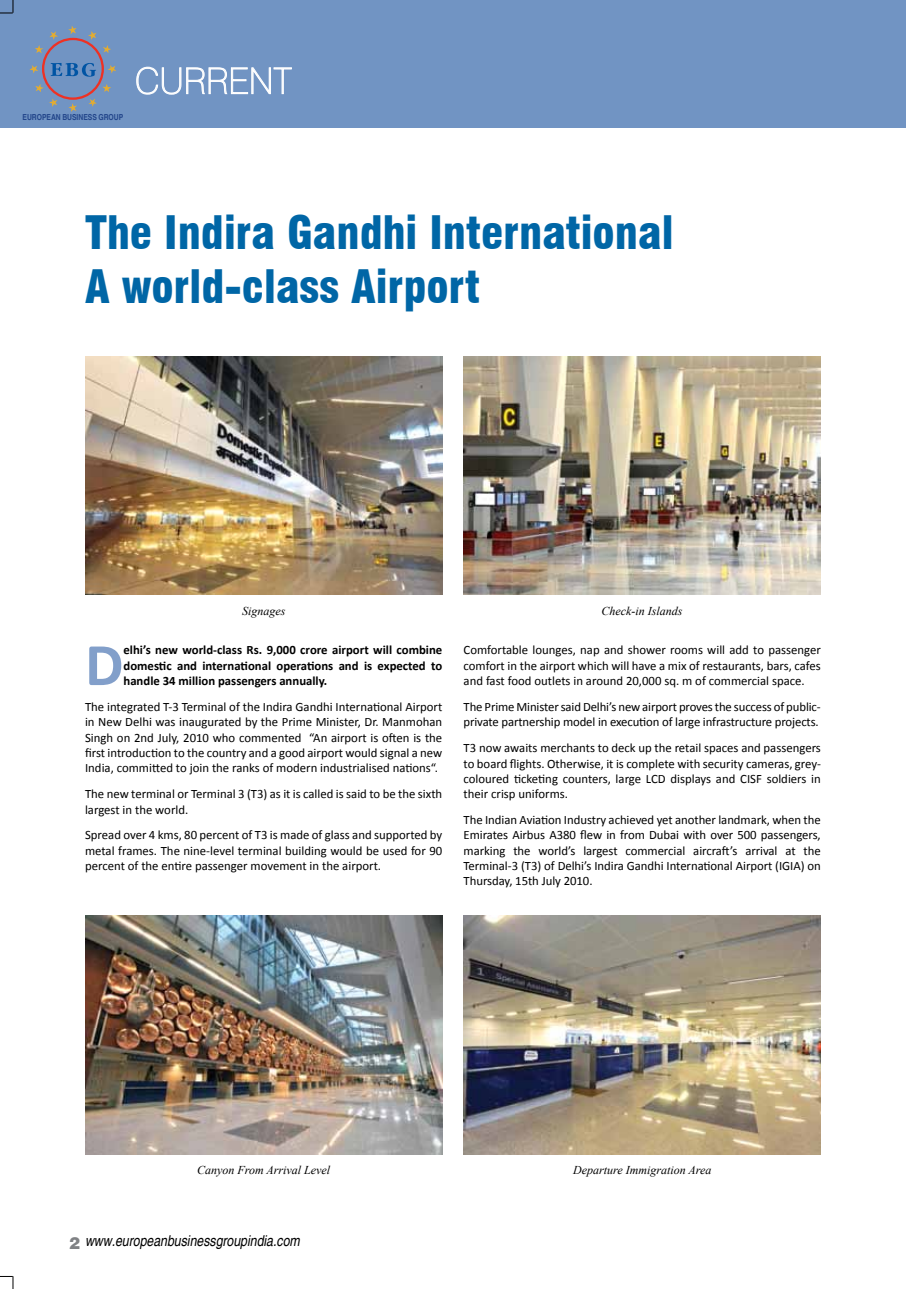
<style>
.page{position:relative;width:906px;height:1289px;background:#fff}
.page>*{position:absolute;margin:0;border:0;box-sizing:border-box;transform-origin:0 0}
.t1{font:700 60.9px "Calibri";color:#829fca}
.t2{font:900 condensed 45px/54px "Swiss 721 BT";color:#0066a6}
.t3{font:100 36px "Swiss 721 BT";color:#fff}
.t4{font:900 16.5px "Swiss 721 BT";color:#808285}
.t5{font:italic condensed 15px "Helvetica";color:#000}
.t6{font:12.75px/15.3px "Calibri";letter-spacing:-.005em;color:#000;text-align:justify}
.t7{font:700 12.75px/15.3px "Calibri";color:#000;text-align:justify}
.t8{font:italic 12px "Times New Roman";color:#000}
.t9{font:700 condensed 8.25px "Helvetica";color:#22458a}
</style>
<div class="page">
<div style="left:0;top:0;width:906px;height:128px;background:#7194c3"></div>
<svg style="left:136px;top:66px;width:156px;height:29px"></svg>
<svg style="left:29px;top:26px;width:87px;height:86px"></svg>
<img style="left:85px;top:357px;width:357px;height:238px">
<img style="left:463px;top:357px;width:358px;height:238px">
<img style="left:85px;top:915px;width:357px;height:239px">
<img style="left:463px;top:915px;width:358px;height:239px">
<svg style="left:0;top:1276px;width:14px;height:12px"></svg>
<svg style="left:0;top:0;width:14px;height:14px"></svg>
<p class="t9" style="left:22px;top:112px;width:102px">EUROPEAN BUSINESS GROUP</p>
<h3 class="t3" style="left:135px;top:59px;width:158px">CURRENT</h3>
<h2 class="t2" style="left:85px;top:206px;width:590px">The Indira Gandhi International<br>A world-class Airport</h2>
<p class="t8" style="left:242px;top:602px;width:45px">Signages</p>
<p class="t8" style="left:601px;top:602px;width:82px">Check-in Islands</p>
<h1 class="t1" style="left:85px;top:626px;width:40px">D</h1>
<p class="t7" style="left:123px;top:642px;width:320px">elhi’s new world-class Rs. 9,000 crore airport will combine domestic and international operations and is expected to handle 34 million passengers annually.</p>
<p class="t6" style="left:85px;top:699px;width:359px">The integrated T-3 Terminal of the Indira Gandhi International Airport in New Delhi was inaugurated by the Prime Minister, Dr. Manmohan Singh on 2nd July, 2010 who commented “An airport is often is the first introduction to the country and a good airport would signal a new India, committed to join the ranks of modern industrialised nations“.</p>
<p class="t6" style="left:85px;top:786px;width:359px">The new terminal or Terminal 3 (T3) as it is called is said to be the sixth largest in the world.</p>
<p class="t6" style="left:85px;top:827px;width:359px">Spread over 4 kms, 80 percent of T3 is made of glass and supported by metal frames. The nine-level terminal building would be used for 90 percent of the entire passenger movement in the airport.</p>
<p class="t6" style="left:463px;top:642px;width:359px">Comfortable lounges, nap and shower rooms will add to passenger comfort in the airport which will have a mix of restaurants, bars, cafes and fast food outlets in around 20,000 sq. m of commercial space.</p>
<p class="t6" style="left:463px;top:699px;width:359px">The Prime Minister said Delhi’s new airport proves the success of public&shy;private partnership model in execution of large infrastructure projects.</p>
<p class="t6" style="left:463px;top:740px;width:359px">T3 now awaits merchants to deck up the retail spaces and passengers to board flights. Otherwise, it is complete with security cameras, grey&shy;coloured ticketing counters, large LCD displays and CISF soldiers in their crisp uniforms.</p>
<p class="t6" style="left:463px;top:812px;width:359px">The Indian Aviation Industry achieved yet another landmark, when the Emirates Airbus A380 flew in from Dubai with over 500 passengers, marking the world’s largest commercial aircraft’s arrival at the Terminal-3 (T3) of Delhi’s Indira Gandhi International Airport (IGIA) on Thursday, 15th July 2010.</p>
<p class="t8" style="left:197px;top:1161px;width:134px">Canyon From Arrival Level</p>
<p class="t8" style="left:573px;top:1161px;width:140px">Departure Immigration Area</p>
<p class="t5" style="left:85px;top:1231px;width:216px">www.europeanbusinessgroupindia.com</p>
<p class="t4" style="left:69px;top:1232px;width:12px">2</p>
</div>
